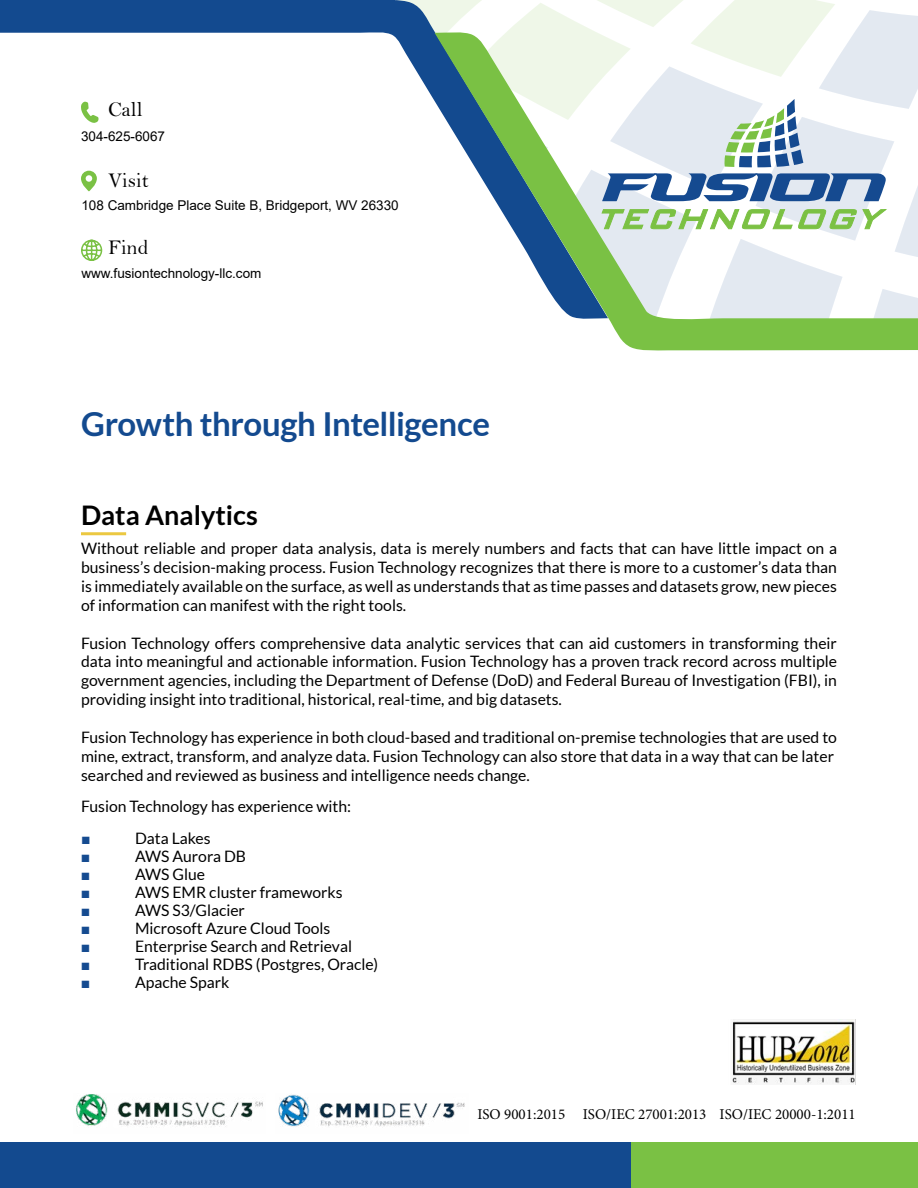
<style>
.page{position:relative;width:918px;height:1188px;background:#fff}
.page>*{position:absolute;margin:0;border:0;box-sizing:border-box;transform-origin:0 0}
.t1{font:700 33px "Lato";letter-spacing:-.015em;color:#134a8f}
.t2{font:700 27px "Lato";color:#000}
.t3{font:21px "Bell";color:#000}
.t4{font:15.75px/18.9px "Lato";color:#000;text-align:justify}
.t5{font:15.75px "Arial";color:#154b90}
.t6{font:15px "Minion Pro";color:#000}
.t7{font:13.5px "Arial";color:#000}
</style>
<div class="page">
<hr style="left:81px;top:532px;width:45px;height:3px;background:#ebc841">
<svg style="left:0;top:0;width:386px;height:261px"></svg>
<svg style="left:617px;top:333px;width:301px;height:18px;fill:#7ac144"></svg>
<svg style="left:386px;top:0;width:532px;height:333px"></svg>
<svg style="left:791px;top:149px;width:12px;height:16px"></svg>
<img style="left:278px;top:1094px;width:187px;height:33px">
<img style="left:76px;top:1094px;width:187px;height:33px">
<img style="left:732px;top:1020px;width:124px;height:64px">
<div style="left:0;top:1143px;width:632px;height:45px;background:#134a8f"></div>
<div style="left:632px;top:1143px;width:286px;height:45px;background:#7ac144"></div>
<h3 class="t3" style="left:108px;top:97px;width:36px">Call</h3>
<p class="t7" style="left:81px;top:127px;width:86px">304-625-6067</p>
<h3 class="t3" style="left:108px;top:168px;width:42px">Visit</h3>
<p class="t7" style="left:81px;top:196px;width:319px">108 Cambridge Place Suite B, Bridgeport, WV 26330</p>
<h3 class="t3" style="left:108px;top:235px;width:42px">Find</h3>
<p class="t7" style="left:81px;top:264px;width:182px">www.fusiontechnology-llc.com</p>
<h1 class="t1" style="left:81px;top:405px;width:410px">Growth through Intelligence</h1>
<h2 class="t2" style="left:81px;top:500px;width:178px">Data Analytics</h2>
<p class="t4" style="left:81px;top:539px;width:758px">Without reliable and proper data analysis, data is merely numbers and facts that can have little impact on a business’s decision-making process. Fusion Technology recognizes that there is more to a customer’s data than is immediately available on the surface, as well as understands that as time passes and datasets grow, new pieces of information can manifest with the right tools.</p>
<p class="t4" style="left:81px;top:633px;width:758px">Fusion Technology offers comprehensive data analytic services that can aid customers in transforming their data into meaningful and actionable information. Fusion Technology has a proven track record across multiple government agencies, including the Department of Defense (DoD) and Federal Bureau of Investigation (FBI), in providing insight into traditional, historical, real-time, and big datasets.</p>
<p class="t4" style="left:81px;top:728px;width:758px;text-align:left">Fusion Technology has experience in both cloud-based and traditional on-premise technologies that are used to mine, extract, transform, and analyze data. Fusion Technology can also store that data in a way that can be later searched and reviewed as business and intelligence needs change.</p>
<p class="t4" style="left:81px;top:796px;width:272px">Fusion Technology has experience with:</p>
<p class="t5" style="left:81px;top:827px;width:11px">■</p>
<p class="t4" style="left:135px;top:828px;width:77px">Data Lakes</p>
<p class="t5" style="left:81px;top:845px;width:11px">■</p>
<p class="t4" style="left:135px;top:846px;width:113px">AWS Aurora DB</p>
<p class="t5" style="left:81px;top:863px;width:11px">■</p>
<p class="t4" style="left:135px;top:864px;width:72px">AWS Glue</p>
<p class="t5" style="left:81px;top:881px;width:11px">■</p>
<p class="t4" style="left:135px;top:882px;width:209px">AWS EMR cluster frameworks</p>
<p class="t5" style="left:81px;top:899px;width:11px">■</p>
<p class="t4" style="left:135px;top:900px;width:111px">AWS S3/Glacier</p>
<p class="t5" style="left:81px;top:917px;width:11px">■</p>
<p class="t4" style="left:135px;top:918px;width:197px">Microsoft Azure Cloud Tools</p>
<p class="t5" style="left:81px;top:935px;width:11px">■</p>
<p class="t4" style="left:135px;top:936px;width:219px">Enterprise Search and Retrieval</p>
<p class="t5" style="left:81px;top:953px;width:11px">■</p>
<p class="t4" style="left:135px;top:954px;width:245px">Traditional RDBS (Postgres, Oracle)</p>
<p class="t5" style="left:81px;top:971px;width:11px">■</p>
<p class="t4" style="left:135px;top:972px;width:96px">Apache Spark</p>
<p class="t6" style="left:477px;top:1104px;width:380px">ISO 9001:2015 ISO/IEC 27001:2013 ISO/IEC 20000-1:2011</p>
</div>
